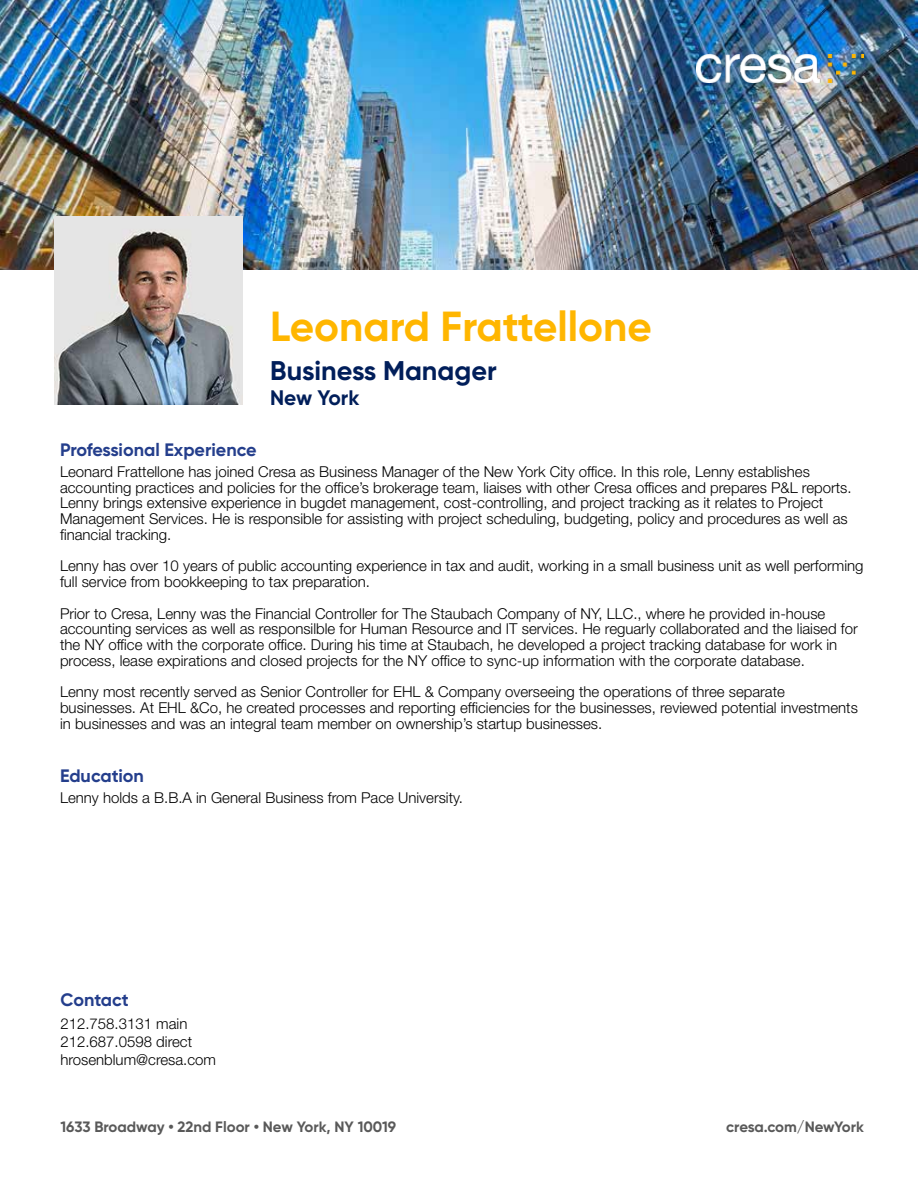
<style>
.page{position:relative;width:918px;height:1188px;background:#fff}
.page>*{position:absolute;margin:0;border:0;box-sizing:border-box;transform-origin:0 0}
.t1{font:700 42px "Gilroy";color:#ffb600}
.t2{font:700 27px "Gilroy";color:#001e5a}
.t3{font:700 21px "Gilroy";color:#001e5a}
.t4{font:700 18px "Gilroy";color:#243e8c}
.t5{font:300 15px/15.8px "Helvetica Neue LT Std";color:#000}
.t6{font:700 15px "Gilroy";color:#595959}
</style>
<div class="page">
<img style="left:0;top:0;width:918px;height:270px">
<img style="left:54px;top:216px;width:189px;height:189px">
<img style="left:697px;top:54px;width:167px;height:29px">
<h1 class="t1" style="left:270px;top:300px;width:383px">Leonard Frattellone</h1>
<h2 class="t2" style="left:270px;top:353px;width:228px">Business Manager</h2>
<h3 class="t3" style="left:270px;top:385px;width:91px">New York</h3>
<p class="t4" style="left:60px;top:438px;width:198px">Professional Experience</p>
<p class="t5" style="left:60px;top:463px;width:793px">Leonard Frattellone has joined Cresa as Business Manager of the New York City office. In this role, Lenny establishes accounting practices and policies for the office’s brokerage team, liaises with other Cresa offices and prepares P&amp;L reports.<br>Lenny brings extensive experience in bugdet management, cost-controlling, and project tracking as it relates to Project Management Services. He is responsible for assisting with project scheduling, budgeting, policy and procedures as well as financial tracking.</p>
<p class="t5" style="left:60px;top:558px;width:805px">Lenny has over 10 years of public accounting experience in tax and audit, working in a small business unit as well performing full service from bookkeeping to tax preparation.</p>
<p class="t5" style="left:60px;top:605px;width:799px">Prior to Cresa, Lenny was the Financial Controller for The Staubach Company of NY, LLC., where he provided in-house accounting services as well as responsilble for Human Resource and IT services. He reguarly collaborated and the liaised for the NY office with the corporate office. During his time at Staubach, he developed a project tracking database for work in process, lease expirations and closed projects for the NY office to sync-up information with the corporate database.</p>
<p class="t5" style="left:60px;top:684px;width:799px">Lenny most recently served as Senior Controller for EHL &amp; Company overseeing the operations of three separate businesses. At EHL &amp;Co, he created processes and reporting efficiencies for the businesses, reviewed potential investments in businesses and was an integral team member on ownership’s startup businesses.</p>
<p class="t4" style="left:60px;top:765px;width:86px">Education</p>
<p class="t5" style="left:60px;top:790px;width:404px">Lenny holds a B.B.A in General Business from Pace University.</p>
<p class="t4" style="left:60px;top:988px;width:70px">Contact</p>
<p class="t5" style="left:60px;top:1014px;width:157px;line-height:18px">212.758.3131 main<br>212.687.0598 direct hrosenblum@cresa.com</p>
<p class="t6" style="left:60px;top:1118px;width:337px">1633 Broadway • 22nd Floor • New York, NY 10019</p>
<p class="t6" style="left:726px;top:1118px;width:139px">cresa.com/NewYork</p>
</div>
